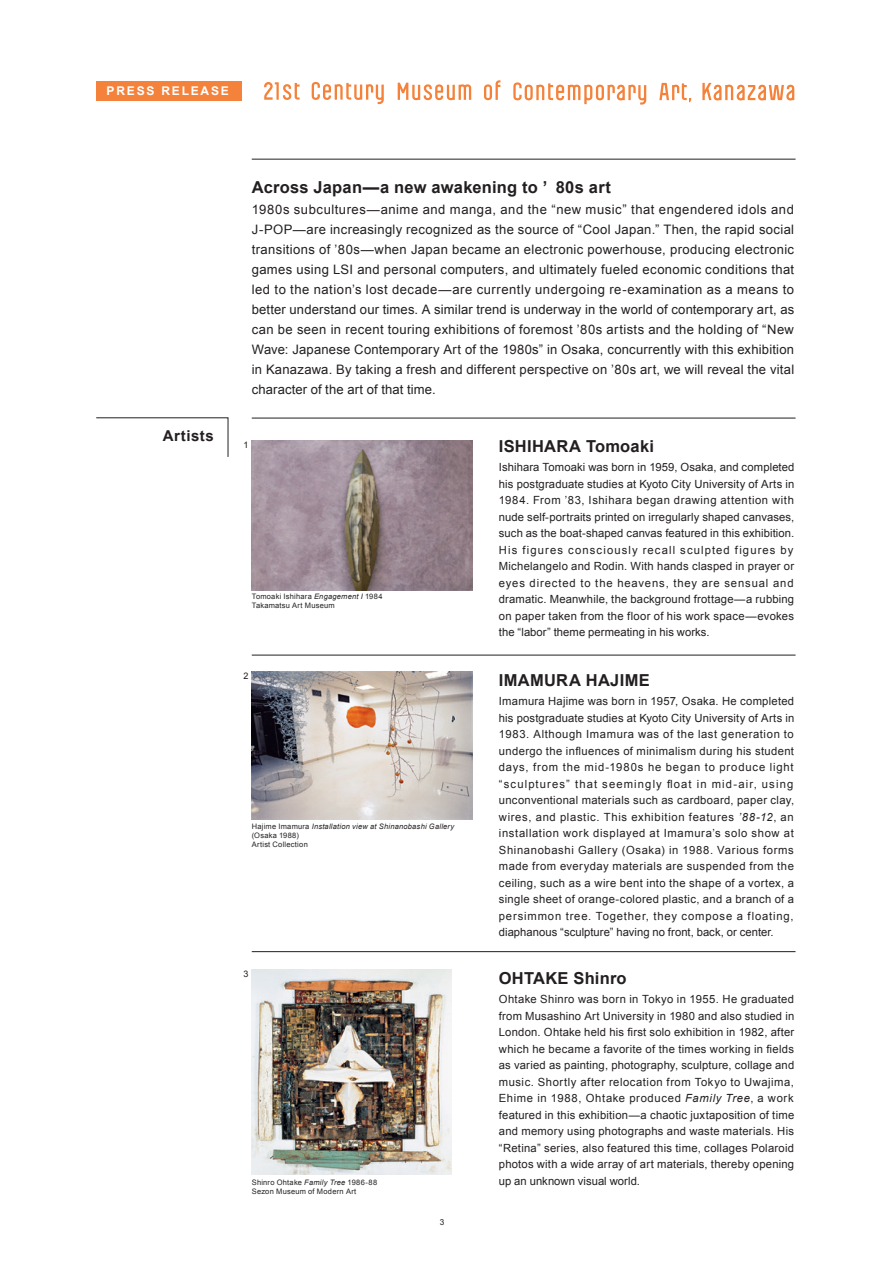
<style>
.page{position:relative;width:893px;height:1263px;background:#fff}
.page>*{position:absolute;margin:0;border:0;box-sizing:border-box;transform-origin:0 0}
.t1{font:700 16.5px "Arial";letter-spacing:.015em;color:#231f20}
.t2{font:700 15px "Arial";letter-spacing:.035em;color:#231f20}
.t3{font:13.05px/20px "Arial";letter-spacing:.015em;color:#231f20;text-align:justify}
.t4{font:700 12px "Arial";letter-spacing:.15em;color:#fff}
.t5{font:11.25px/16.5px "Arial";letter-spacing:.005em;color:#231f20;text-align:justify}
.t6{font:9px "Arial";color:#231f20}
.t7{font:8.25px "Arial";color:#231f20}
.t8{font:7.5px/9px "Arial";letter-spacing:.03em;color:#231f20}
.s1{font-style:italic}
</style>
<div class="page">
<hr style="left:252px;top:159px;width:543px;height:1px;background:#231f20">
<hr style="left:252px;top:418px;width:543px;height:1px;background:#231f20">
<img style="left:252px;top:440px;width:221px;height:150px">
<hr style="left:252px;top:655px;width:543px;height:1px;background:#231f20">
<img style="left:251px;top:671px;width:221px;height:148px">
<hr style="left:252px;top:951px;width:543px;height:1px;background:#231f20">
<img style="left:251px;top:969px;width:200px;height:205px">
<svg style="left:96px;top:417px;width:132px;height:40px"></svg>
<svg style="left:312px;top:82px;width:72px;height:22px"></svg>
<svg style="left:264px;top:82px;width:36px;height:18px"></svg>
<svg style="left:484px;top:80px;width:16px;height:20px"></svg>
<svg style="left:398px;top:83px;width:73px;height:17px"></svg>
<svg style="left:659px;top:83px;width:32px;height:19px"></svg>
<svg style="left:513px;top:82px;width:133px;height:23px"></svg>
<svg style="left:702px;top:83px;width:92px;height:17px"></svg>
<div style="left:96px;top:81px;width:146px;height:19px;background:#f4823b"></div>
<p class="t4" style="left:107px;top:83px;width:124px">PRESS RELEASE</p>
<h2 class="t2" style="left:163px;top:426px;width:52px">Artists</h2>
<h1 class="t1" style="left:252px;top:176px;width:361px">Across Japan—a new awakening to ’ 80s art</h1>
<p class="t3" style="left:252px;top:200px;width:544px">1980s subcultures—anime and manga, and the “new music” that engendered idols and J-POP—are increasingly recognized as the source of “Cool Japan.” Then, the rapid social transitions of ’80s—when Japan became an electronic powerhouse, producing electronic games using LSI and personal computers, and ultimately fueled economic conditions that led to the nation’s lost decade—are currently undergoing re-examination as a means to better understand our times. A similar trend is underway in the world of contemporary art, as can be seen in recent touring exhibitions of foremost ’80s artists and the holding of “New Wave: Japanese Contemporary Art of the 1980s” in Osaka, concurrently with this exhibition in Kanazawa. By taking a fresh and different perspective on ’80s art, we will reveal the vital character of the art of that time.</p>
<p class="t6" style="left:244px;top:439px;width:7px">1</p>
<p class="t8" style="left:252px;top:592px;width:132px">Tomoaki Ishihara <span class="s1">Engagement I</span> 1984<br>Takamatsu Art Museum</p>
<p class="t6" style="left:244px;top:670px;width:7px">2</p>
<p class="t8" style="left:252px;top:822px;width:204px">Hajime Imamura <span class="s1">Installation view at Shinanobashi Gallery </span>(Osaka 1988)<br>Artist Collection</p>
<p class="t6" style="left:244px;top:968px;width:7px">3</p>
<p class="t8" style="left:252px;top:1177px;width:127px">Shinro Ohtake <span class="s1">Family Tree</span> 1986-88<br>Sezon Museum of Modern Art</p>
<p class="t7" style="left:440px;top:1216px;width:6px">3</p>
<h1 class="t1" style="left:499px;top:435px;width:157px">ISHIHARA Tomoaki</h1>
<p class="t5" style="left:499px;top:459px;width:297px">Ishihara Tomoaki was born in 1959, Osaka, and completed his postgraduate studies at Kyoto City University of Arts in 1984. From ’83, Ishihara began drawing attention with nude self-portraits printed on irregularly shaped canvases, such as the boat-shaped canvas featured in this exhibition.<br>His figures consciously recall sculpted figures by Michelangelo and Rodin. With hands clasped in prayer or eyes directed to the heavens, they are sensual and dramatic. Meanwhile, the background frottage—a rubbing on paper taken from the floor of his work space—evokes the “labor” theme permeating in his works.</p>
<h1 class="t1" style="left:499px;top:669px;width:152px">IMAMURA HAJIME</h1>
<p class="t5" style="left:499px;top:693px;width:297px">Imamura Hajime was born in 1957, Osaka. He completed his postgraduate studies at Kyoto City University of Arts in 1983. Although Imamura was of the last generation to undergo the influences of minimalism during his student days, from the mid-1980s he began to produce light “sculptures” that seemingly float in mid-air, using unconventional materials such as cardboard, paper clay, wires, and plastic. This exhibition features <span class="s1">’88-12</span>, an installation work displayed at Imamura’s solo show at Shinanobashi Gallery (Osaka) in 1988. Various forms made from everyday materials are suspended from the ceiling, such as a wire bent into the shape of a vortex, a single sheet of orange-colored plastic, and a branch of a persimmon tree. Together, they compose a floating, diaphanous “sculpture” having no front, back, or center.</p>
<h1 class="t1" style="left:499px;top:967px;width:129px">OHTAKE Shinro</h1>
<p class="t5" style="left:499px;top:991px;width:297px">Ohtake Shinro was born in Tokyo in 1955. He graduated from Musashino Art University in 1980 and also studied in London. Ohtake held his first solo exhibition in 1982, after which he became a favorite of the times working in fields as varied as painting, photography, sculpture, collage and music. Shortly after relocation from Tokyo to Uwajima, Ehime in 1988, Ohtake produced <span class="s1">Family Tree</span>, a work featured in this exhibition—a chaotic juxtaposition of time and memory using photographs and waste materials. His “Retina” series, also featured this time, collages Polaroid photos with a wide array of art materials, thereby opening up an unknown visual world.</p>
</div>
